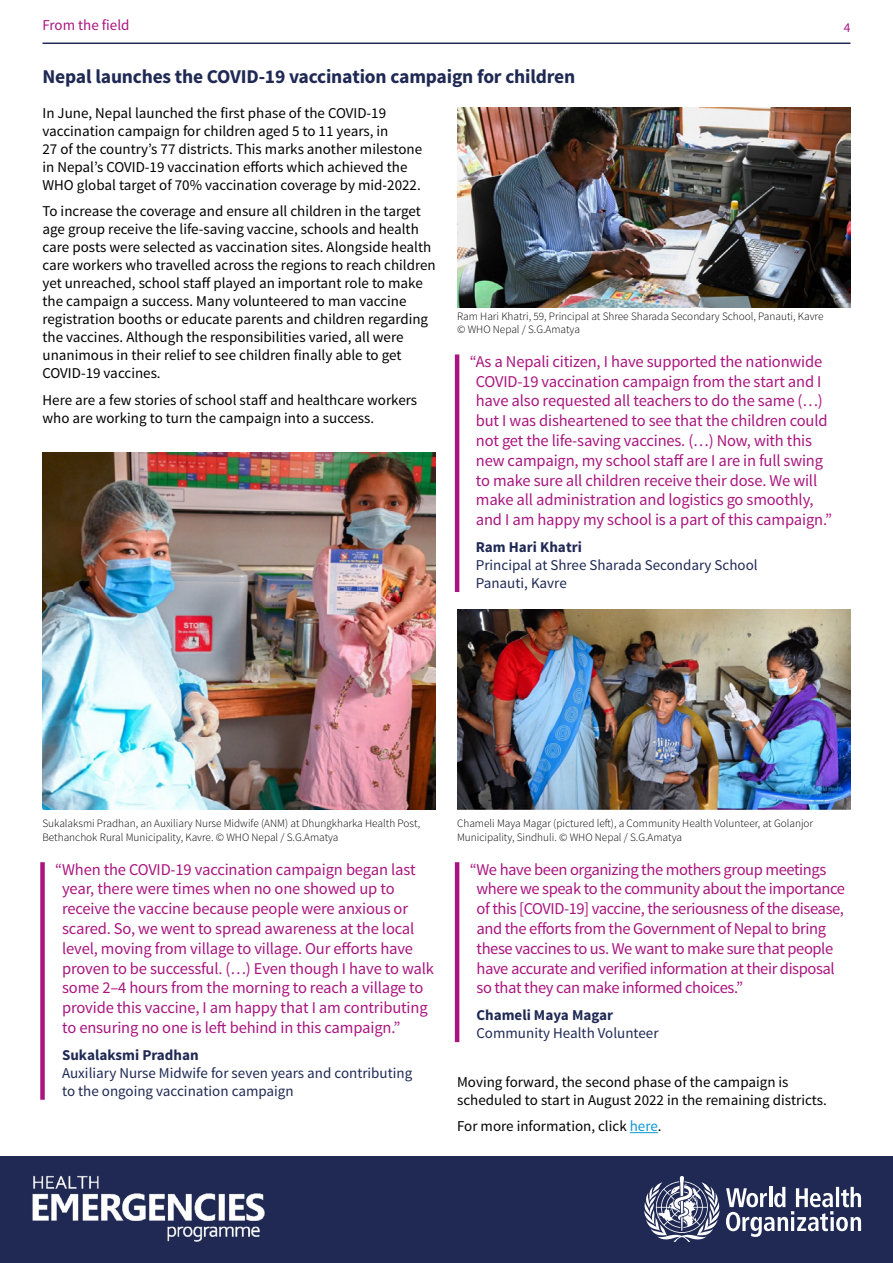
<style>
.page{position:relative;width:893px;height:1263px;background:#fff}
.page>*{position:absolute;margin:0;border:0;box-sizing:border-box;transform-origin:0 0}
.t1{font:700 19.5px "Source Sans Pro";letter-spacing:-.01em;color:#1f2954}
.t2{font:16.5px/19.8px "Source Sans Pro";letter-spacing:-.01em;color:#aa157f}
.t3{font:15px/18px "Source Sans Pro";color:#000}
.t4{font:15px/18px "Source Sans Pro";color:#1f2954}
.t5{font:700 15px "Source Sans Pro";color:#1f2954}
.t6{font:15px "Source Sans Pro";color:#aa157f}
.t7{font:13.5px "Source Sans Pro";color:#aa157f}
.t8{font:300 11.25px/13.5px "Source Sans Pro";color:#000}
.s1{color:#0e97d5}
</style>
<div class="page">
<div style="left:0;top:1157px;width:893px;height:106px;background:#1f2954"></div>
<img style="left:11px;top:1156px;width:275px;height:86px">
<svg style="left:644px;top:1176px;width:217px;height:66px"></svg>
<hr style="left:43px;top:43px;width:807px;height:1px;background:#1f2954">
<div style="left:40px;top:862px;width:5px;height:238px;background:#aa157f"></div>
<img style="left:43px;top:452px;width:393px;height:357px">
<hr style="left:455px;top:354px;width:4px;height:238px;background:#aa157f">
<img style="left:457px;top:107px;width:393px;height:200px">
<hr style="left:455px;top:862px;width:4px;height:180px;background:#aa157f">
<img style="left:457px;top:609px;width:393px;height:200px">
<svg style="left:630px;top:1132px;width:28px;height:1px"></svg>
<p class="t6" style="left:43px;top:16px;width:89px">From the field</p>
<p class="t7" style="left:844px;top:19px;width:8px">4</p>
<p class="t1" style="left:43px;top:64px;width:534px">Nepal launches the COVID-19 vaccination campaign for children</p>
<p class="t3" style="left:43px;top:104px;width:381px">In June, Nepal launched the first phase of the COVID-19 vaccination campaign for children aged 5 to 11 years, in<br>27 of the country’s 77 districts. This marks another milestone in Nepal’s COVID-19 vaccination efforts which achieved the WHO global target of 70% vaccination coverage by mid-2022.</p>
<p class="t3" style="left:43px;top:202px;width:395px">To increase the coverage and ensure all children in the target age group receive the life-saving vaccine, schools and health care posts were selected as vaccination sites. Alongside health care workers who travelled across the regions to reach children yet unreached, school staff played an important role to make the campaign a success. Many volunteered to man vaccine registration booths or educate parents and children regarding the vaccines. Although the responsibilities varied, all were unanimous in their relief to see children finally able to get COVID-19 vaccines.</p>
<p class="t3" style="left:43px;top:391px;width:376px">Here are a few stories of school staff and healthcare workers who are working to turn the campaign into a success.</p>
<p class="t8" style="left:457px;top:309px;width:368px">Ram Hari Khatri, 59, Principal at Shree Sharada Secondary School, Panauti, Kavre © WHO Nepal / S.G.Amatya</p>
<p class="t2" style="left:476px;top:352px;width:358px;text-indent:-6px">“As a Nepali citizen, I have supported the nationwide COVID-19 vaccination campaign from the start and I have also requested all teachers to do the same (…) but I was disheartened to see that the children could not get the life-saving vaccines. (…) Now, with this new campaign, my school staff are I are in full swing to make sure all children receive their dose. We will make all administration and logistics go smoothly, and I am happy my school is a part of this campaign.”</p>
<p class="t5" style="left:476px;top:538px;width:108px">Ram Hari Khatri</p>
<p class="t4" style="left:476px;top:556px;width:283px">Principal at Shree Sharada Secondary School<br>Panauti, Kavre</p>
<p class="t8" style="left:43px;top:817px;width:379px">Sukalaksmi Pradhan, an Auxiliary Nurse Midwife (ANM) at Dhungkharka Health Post,<br>Bethanchok Rural Municipality, Kavre. © WHO Nepal / S.G.Amatya</p>
<p class="t2" style="left:62px;top:859px;width:373px;text-indent:-7px">“When the COVID-19 vaccination campaign began last year, there were times when no one showed up to receive the vaccine because people were anxious or scared. So, we went to spread awareness at the local level, moving from village to village. Our efforts have proven to be successful. (…) Even though I have to walk some 2–4 hours from the morning to reach a village to provide this vaccine, I am happy that I am contributing to ensuring no one is left behind in this campaign.”</p>
<p class="t5" style="left:62px;top:1045px;width:138px">Sukalaksmi Pradhan</p>
<p class="t4" style="left:62px;top:1064px;width:352px">Auxiliary Nurse Midwife for seven years and contributing to the ongoing vaccination campaign</p>
<p class="t8" style="left:457px;top:817px;width:358px">Chameli Maya Magar (pictured left), a Community Health Volunteer, at Golanjor<br>Municipality, Sindhuli. © WHO Nepal / S.G.Amatya</p>
<p class="t2" style="left:476px;top:859px;width:370px;text-indent:-7px">“We have been organizing the mothers group meetings where we speak to the community about the importance of this [COVID-19] vaccine, the seriousness of the disease, and the efforts from the Government of Nepal to bring these vaccines to us. We want to make sure that people have accurate and verified information at their disposal so that they can make informed choices.”</p>
<p class="t5" style="left:476px;top:1006px;width:138px">Chameli Maya Magar</p>
<p class="t4" style="left:476px;top:1025px;width:184px">Community Health Volunteer</p>
<p class="t3" style="left:457px;top:1073px;width:371px">Moving forward, the second phase of the campaign is scheduled to start in August 2022 in the remaining districts.</p>
<p class="t3" style="left:457px;top:1117px;width:206px">For more information, click <span class="s1">here</span>.</p>
</div>
